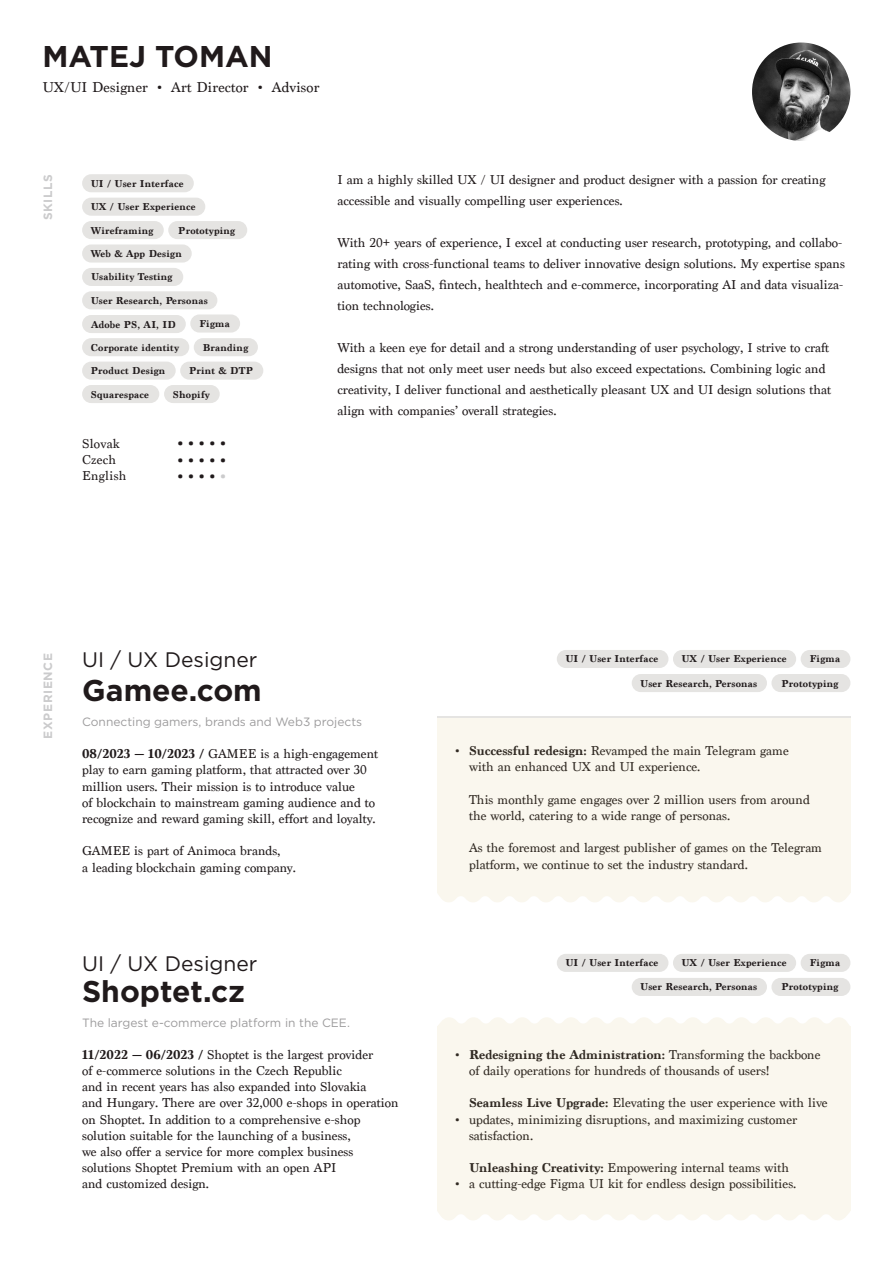
<style>
.page{position:relative;width:893px;height:1263px;background:#fff}
.page>*{position:absolute;margin:0;border:0;box-sizing:border-box;transform-origin:0 0}
.t1{font:700 30px "Gotham";color:#201a1b}
.t2{font:21px "Gotham";color:#201a1b}
.t3{font:18px "Marion";color:#201a1b}
.t4{font:15px "Marion";letter-spacing:.01em;color:#201a1b}
.t5{font:13.5px/16.2px "Marion";color:#201a1b}
.t6{font:13.5px "Marion";color:#312a23}
.t7{font:700 13.5px "Marion";color:#312a23}
.t8{font:13.5px "Marion";letter-spacing:.02em;color:#201a1b}
.t9{font:12px "Gotham";color:#9d9c9d}
.t10{font:700 12px "Gotham";letter-spacing:.05em;color:#cbcbcc}
.t11{font:700 10.5px "Marion";letter-spacing:.02em;color:#201a1b}
.s1{color:#cbcbcc}
.s2{font-weight:700}
.s3{font-weight:400}
</style>
<div class="page">
<img style="left:752px;top:43px;width:98px;height:98px;border-radius:49px">
<div style="left:82px;top:174px;width:112px;height:18px;background:#e5e4e2;border-radius:9px"></div>
<div style="left:82px;top:198px;width:123px;height:18px;background:#e5e4e2;border-radius:9px"></div>
<div style="left:82px;top:221px;width:82px;height:18px;background:#e5e4e2;border-radius:9px"></div>
<div style="left:168px;top:221px;width:79px;height:18px;background:#e5e4e2;border-radius:9px"></div>
<div style="left:82px;top:244px;width:110px;height:19px;background:#e5e4e2;border-radius:9px"></div>
<div style="left:82px;top:291px;width:135px;height:18px;background:#e5e4e2;border-radius:9px"></div>
<div style="left:190px;top:314px;width:50px;height:19px;background:#e5e4e2;border-radius:9px"></div>
<div style="left:82px;top:315px;width:104px;height:18px;background:#e5e4e2;border-radius:9px"></div>
<div style="left:82px;top:268px;width:101px;height:18px;background:#e5e4e2;border-radius:9px"></div>
<div style="left:82px;top:338px;width:107px;height:18px;background:#e5e4e2;border-radius:9px"></div>
<div style="left:194px;top:338px;width:64px;height:18px;background:#e5e4e2;border-radius:9px"></div>
<div style="left:82px;top:362px;width:94px;height:18px;background:#e5e4e2;border-radius:9px"></div>
<div style="left:180px;top:362px;width:83px;height:18px;background:#e5e4e2;border-radius:9px"></div>
<div style="left:82px;top:385px;width:77px;height:18px;background:#e5e4e2;border-radius:9px"></div>
<div style="left:164px;top:385px;width:56px;height:18px;background:#e5e4e2;border-radius:9px"></div>
<hr style="left:437px;top:716px;width:413px;height:3px;background:#e5e4e2">
<div style="left:437px;top:719px;width:413px;height:174px;background:#faf7ee"></div>
<svg style="left:438px;top:893px;width:412px;height:9px"></svg>
<div style="left:771px;top:978px;width:79px;height:18px;background:#e5e4e2;border-radius:9px"></div>
<div style="left:632px;top:978px;width:135px;height:18px;background:#e5e4e2;border-radius:9px"></div>
<div style="left:557px;top:954px;width:111px;height:18px;background:#e5e4e2;border-radius:9px"></div>
<div style="left:673px;top:954px;width:123px;height:18px;background:#e5e4e2;border-radius:9px"></div>
<div style="left:801px;top:954px;width:49px;height:18px;background:#e5e4e2;border-radius:9px"></div>
<div style="left:771px;top:674px;width:79px;height:18px;background:#e5e4e2;border-radius:9px"></div>
<div style="left:632px;top:674px;width:135px;height:18px;background:#e5e4e2;border-radius:9px"></div>
<div style="left:557px;top:650px;width:111px;height:18px;background:#e5e4e2;border-radius:9px"></div>
<div style="left:673px;top:650px;width:123px;height:18px;background:#e5e4e2;border-radius:9px"></div>
<div style="left:801px;top:650px;width:49px;height:18px;background:#e5e4e2;border-radius:9px"></div>
<div style="left:437px;top:1027px;width:413px;height:184px;background:#faf7ee"></div>
<svg style="left:438px;top:1211px;width:412px;height:9px"></svg>
<svg style="left:437px;top:1017px;width:413px;height:10px"></svg>
<p class="t1" style="left:43px;top:36px;width:231px">MATEJ TOMAN</p>
<p class="t4" style="left:43px;top:78px;width:278px">UX/UI Designer • Art Director • Advisor</p>
<p class="t10" style="left:40px;top:220px;width:48px;rotate:-90deg">SKILLS</p>
<p class="t11" style="left:91px;top:177px;width:94px">UI / User Interface</p>
<p class="t11" style="left:91px;top:200px;width:106px">UX / User Experience</p>
<p class="t11" style="left:91px;top:224px;width:64px">Wireframing</p>
<p class="t11" style="left:178px;top:224px;width:59px">Prototyping</p>
<p class="t11" style="left:91px;top:247px;width:93px">Web &amp; App Design</p>
<p class="t11" style="left:91px;top:294px;width:119px">User Research, Personas</p>
<p class="t11" style="left:91px;top:318px;width:86px">Adobe PS, AI, ID</p>
<p class="t11" style="left:199px;top:317px;width:32px">Figma</p>
<p class="t11" style="left:91px;top:271px;width:83px">Usability Testing</p>
<p class="t11" style="left:91px;top:341px;width:90px">Corporate identity</p>
<p class="t11" style="left:203px;top:341px;width:47px">Branding</p>
<p class="t11" style="left:91px;top:364px;width:76px">Product Design</p>
<p class="t11" style="left:189px;top:364px;width:65px">Print &amp; DTP</p>
<p class="t11" style="left:91px;top:388px;width:60px">Squarespace</p>
<p class="t11" style="left:173px;top:388px;width:38px">Shopify</p>
<p class="t5" style="left:82px;top:436px;width:39px">Slovak</p>
<p class="t5" style="left:82px;top:452px;width:36px">Czech</p>
<p class="t8" style="left:82px;top:468px;width:46px">English</p>
<p class="t3" style="left:178px;top:433px;width:49px">• • • • •</p>
<p class="t3" style="left:178px;top:449px;width:49px">• • • • •</p>
<p class="t3" style="left:178px;top:466px;width:49px">• • • • <span class="s1">•</span></p>
<p class="t5" style="left:337px;top:169px;width:489px;line-height:21px">I am a highly skilled UX / UI designer and product designer with a passion for creating accessible and visually compelling user experiences.</p>
<p class="t5" style="left:337px;top:232px;width:509px;line-height:21px">With 20+ years of experience, I excel at conducting user research, prototyping, and collabo&shy;rating with cross-functional teams to deliver innovative design solutions. My expertise spans automotive, SaaS, fintech, healthtech and e-commerce, incorporating AI and data visualiza&shy;tion technologies.</p>
<p class="t5" style="left:337px;top:337px;width:495px;line-height:21px">With a keen eye for detail and a strong understanding of user psychology, I strive to craft designs that not only meet user needs but also exceed expectations. Combining logic and creativity, I deliver functional and aesthetically pleasant UX and UI design solutions that align with companies’ overall strategies.</p>
<p class="t10" style="left:40px;top:738px;width:87px;rotate:-90deg">EXPERIENCE</p>
<p class="t2" style="left:82px;top:646px;width:177px">UI / UX Designer</p>
<p class="t1" style="left:82px;top:671px;width:181px">Gamee.com</p>
<p class="t9" style="left:82px;top:714px;width:282px">Connecting gamers, brands and Web3 projects</p>
<p class="t5" style="left:82px;top:746px;width:298px"><span class="s2">08/2023 — 10/2023 /</span> GAMEE is a high-engagement play to earn gaming platform, that attracted over 30 million users. Their mission is to introduce value<br>of blockchain to mainstream gaming audience and to recognize and reward gaming skill, effort and loyalty.</p>
<p class="t5" style="left:82px;top:843px;width:215px">GAMEE is part of Animoca brands,<br>a leading blockchain gaming company.</p>
<p class="t2" style="left:82px;top:950px;width:177px">UI / UX Designer</p>
<p class="t1" style="left:82px;top:972px;width:164px">Shoptet.cz</p>
<p class="t9" style="left:82px;top:1015px;width:269px">The largest e-commerce platform in the CEE.</p>
<p class="t5" style="left:82px;top:1046px;width:293px"><span class="s2">11/2022 — 06/2023 /</span> Shoptet is the largest provider</p>
<p class="t5" style="left:82px;top:1063px;width:318px">of e-commerce solutions in the Czech Republic<br>and in recent years has also expanded into Slovakia<br>and Hungary. There are over 32,000 e-shops in operation on Shoptet. In addition to a comprehensive e-shop solution suitable for the launching of a business,<br>we also offer a service for more complex business solutions Shoptet Premium with an open API<br>and customized design.</p>
<p class="t11" style="left:565px;top:653px;width:94px">UI / User Interface</p>
<p class="t11" style="left:681px;top:653px;width:106px">UX / User Experience</p>
<p class="t11" style="left:810px;top:653px;width:32px">Figma</p>
<p class="t11" style="left:640px;top:677px;width:119px">User Research, Personas</p>
<p class="t11" style="left:781px;top:677px;width:59px">Prototyping</p>
<p class="t6" style="left:456px;top:743px;width:5px">•</p>
<p class="t6" style="left:469px;top:743px;width:321px"><span class="s2">Successful redesign:</span> Revamped the main Telegram game</p>
<p class="t6" style="left:469px;top:759px;width:233px">with an enhanced UX and UI experience.</p>
<p class="t6" style="left:469px;top:791px;width:342px">This monthly game engages over 2 million users from around</p>
<p class="t6" style="left:469px;top:807px;width:263px">the world, catering to a wide range of personas.</p>
<p class="t6" style="left:469px;top:840px;width:354px">As the foremost and largest publisher of games on the Telegram</p>
<p class="t6" style="left:469px;top:856px;width:280px">platform, we continue to set the industry standard.</p>
<p class="t11" style="left:565px;top:957px;width:94px">UI / User Interface</p>
<p class="t11" style="left:681px;top:957px;width:106px">UX / User Experience</p>
<p class="t11" style="left:810px;top:957px;width:32px">Figma</p>
<p class="t11" style="left:640px;top:981px;width:119px">User Research, Personas</p>
<p class="t11" style="left:781px;top:981px;width:59px">Prototyping</p>
<p class="t6" style="left:456px;top:1046px;width:5px">•</p>
<p class="t6" style="left:456px;top:1111px;width:5px">•</p>
<p class="t6" style="left:456px;top:1176px;width:5px">•</p>
<p class="t7" style="left:469px;top:1046px;width:353px">Redesigning the Administration: <span class="s3">Transforming the backbone</span></p>
<p class="t6" style="left:469px;top:1062px;width:302px">of daily operations for hundreds of thousands of users!</p>
<p class="t6" style="left:469px;top:1095px;width:360px"><span class="s2">Seamless Live Upgrade:</span> Elevating the user experience with live</p>
<p class="t6" style="left:469px;top:1111px;width:330px">updates, minimizing disruptions, and maximizing customer</p>
<p class="t6" style="left:469px;top:1127px;width:66px">satisfaction.</p>
<p class="t6" style="left:469px;top:1160px;width:321px"><span class="s2">Unleashing Creativity:</span> Empowering internal teams with</p>
<p class="t6" style="left:469px;top:1176px;width:329px">a cutting-edge Figma UI kit for endless design possibilities.</p>
</div>
